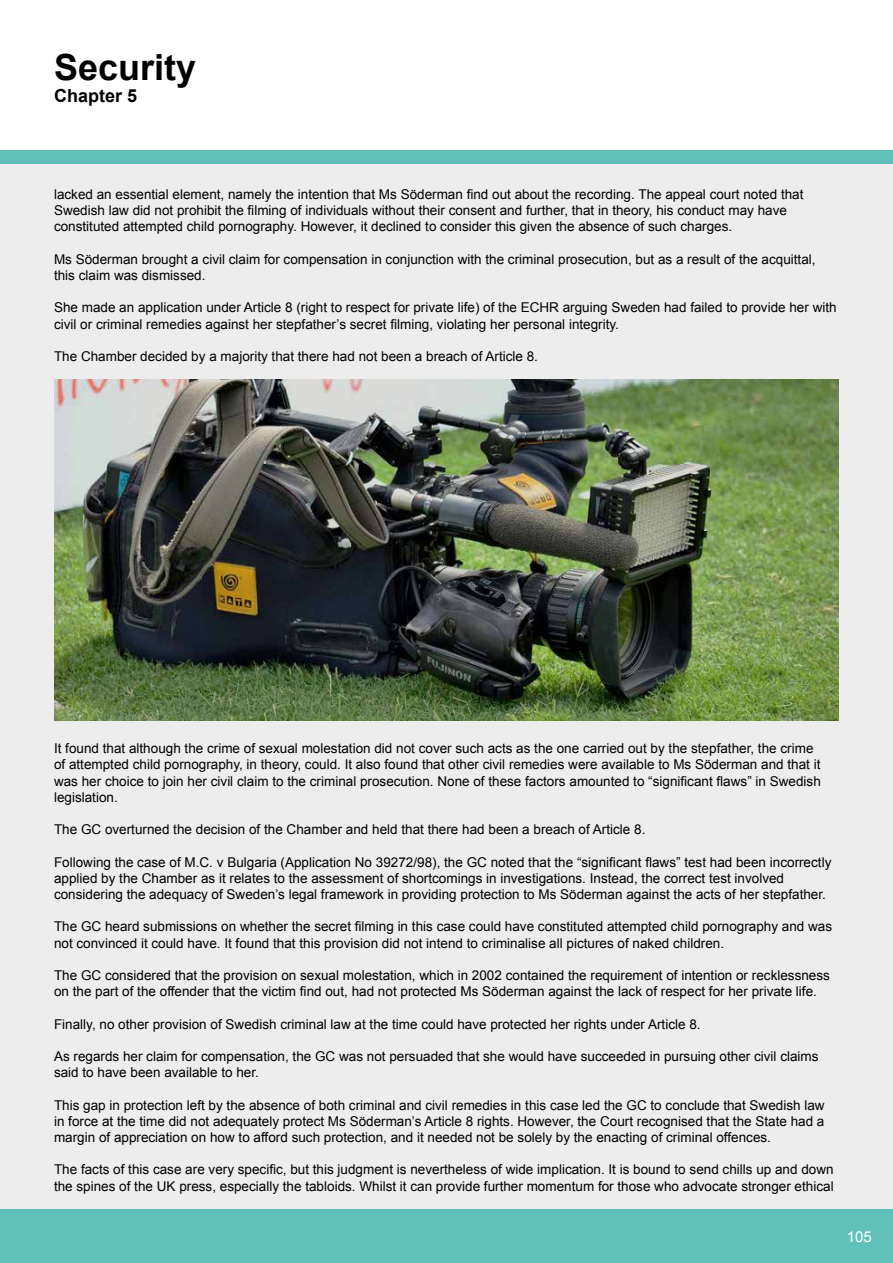
<style>
.page{position:relative;width:893px;height:1263px;background:#fff}
.page>*{position:absolute;margin:0;border:0;box-sizing:border-box;transform-origin:0 0}
.t1{font:700 36px "Arial";color:#000}
.t2{font:700 18px "Arial";color:#000}
.t3{font:15px "Arial";color:#fff}
.t4{font:13.5px/16.2px "Arial";color:#000}
</style>
<div class="page">
<div style="left:0;top:151px;width:893px;height:1112px;background:#ededee"></div>
<div style="left:0;top:1210px;width:893px;height:53px;background:#61c1ba"></div>
<div style="left:0;top:151px;width:893px;height:13px;background:#61c1ba"></div>
<img style="left:54px;top:380px;width:785px;height:341px">
<h1 class="t1" style="left:54px;top:44px;width:144px">Security</h1>
<h2 class="t2" style="left:54px;top:83px;width:85px">Chapter 5</h2>
<p class="t4" style="left:54px;top:186px;width:751px">lacked an essential element, namely the intention that Ms Söderman find out about the recording. The appeal court noted that<br>Swedish law did not prohibit the filming of individuals without their consent and further, that in theory, his conduct may have constituted attempted child pornography. However, it declined to consider this given the absence of such charges.</p>
<p class="t4" style="left:54px;top:251px;width:763px">Ms Söderman brought a civil claim for compensation in conjunction with the criminal prosecution, but as a result of the acquittal, this claim was dismissed.</p>
<p class="t4" style="left:54px;top:300px;width:784px">She made an application under Article 8 (right to respect for private life) of the ECHR arguing Sweden had failed to provide her with civil or criminal remedies against her stepfather’s secret filming, violating her personal integrity.</p>
<p class="t4" style="left:54px;top:348px;width:486px">The Chamber decided by a majority that there had not been a breach of Article 8.</p>
<p class="t4" style="left:54px;top:740px;width:768px">It found that although the crime of sexual molestation did not cover such acts as the one carried out by the stepfather, the crime of attempted child pornography, in theory, could. It also found that other civil remedies were available to Ms Söderman and that it was her choice to join her civil claim to the criminal prosecution. None of these factors amounted to “significant flaws” in Swedish legislation.</p>
<p class="t4" style="left:54px;top:821px;width:593px">The GC overturned the decision of the Chamber and held that there had been a breach of Article 8.</p>
<p class="t4" style="left:54px;top:854px;width:779px">Following the case of M.C. v Bulgaria (Application No 39272/98), the GC noted that the “significant flaws” test had been incorrectly applied by the Chamber as it relates to the assessment of shortcomings in investigations. Instead, the correct test involved considering the adequacy of Sweden’s legal framework in providing protection to Ms Söderman against the acts of her stepfather.</p>
<p class="t4" style="left:54px;top:919px;width:780px">The GC heard submissions on whether the secret filming in this case could have constituted attempted child pornography and was not convinced it could have. It found that this provision did not intend to criminalise all pictures of naked children.</p>
<p class="t4" style="left:54px;top:967px;width:777px">The GC considered that the provision on sexual molestation, which in 2002 contained the requirement of intention or recklessness on the part of the offender that the victim find out, had not protected Ms Söderman against the lack of respect for her private life.</p>
<p class="t4" style="left:54px;top:1016px;width:648px">Finally, no other provision of Swedish criminal law at the time could have protected her rights under Article 8.</p>
<p class="t4" style="left:54px;top:1048px;width:766px">As regards her claim for compensation, the GC was not persuaded that she would have succeeded in pursuing other civil claims said to have been available to her.</p>
<p class="t4" style="left:54px;top:1097px;width:772px;text-align:justify">This gap in protection left by the absence of both criminal and civil remedies in this case led the GC to conclude that Swedish law in force at the time did not adequately protect Ms Söderman’s Article 8 rights. However, the Court recognised that the State had a margin of appreciation on how to afford such protection, and it needed not be solely by the enacting of criminal offences.</p>
<p class="t4" style="left:54px;top:1162px;width:781px">The facts of this case are very specific, but this judgment is nevertheless of wide implication. It is bound to send chills up and down the spines of the UK press, especially the tabloids. Whilst it can provide further momentum for those who advocate stronger ethical</p>
<p class="t3" style="left:847px;top:1226px;width:27px">105</p>
</div>
